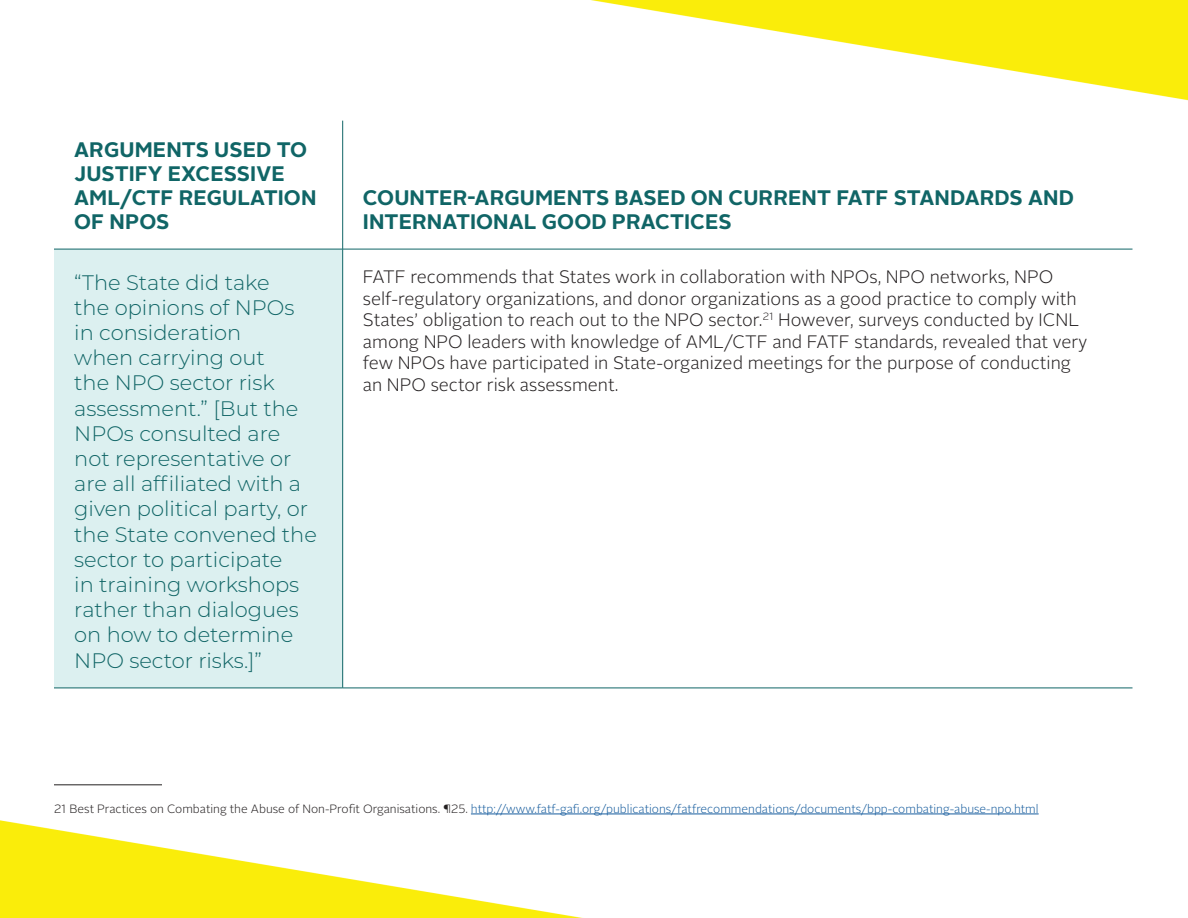
<style>
.page{position:relative;width:1188px;height:918px;background:#fff}
.page>*{position:absolute;margin:0;border:0;box-sizing:border-box;transform-origin:0 0}
.quote{font:300 21px/25.2px "Montserrat";color:#106566}
.Header2{font:700 21px/24px "Alright Sans";letter-spacing:.005em;color:#106566}
.body{font:300 18px/21.6px "Alright Sans";color:#231f20}
.footnote{font:300 12px "Alright Sans";color:#175d9e}
.s1{color:#231f20}
</style>
<div class="page">
<img style="left:0;top:0;width:1188px;height:918px">
<div style="left:54px;top:249px;width:289px;height:439px;background:#dcf0f0"></div>
<hr style="left:54px;top:688px;width:289px;height:1px;background:#106566">
<hr style="left:343px;top:688px;width:789px;height:1px;background:#106566">
<hr style="left:342px;top:121px;width:1px;height:128px;background:#106566">
<hr style="left:54px;top:249px;width:289px;height:1px;background:#106566">
<hr style="left:343px;top:249px;width:789px;height:1px;background:#106566">
<hr style="left:342px;top:249px;width:1px;height:439px;background:#106566">
<hr style="left:54px;top:785px;width:108px;height:1px;background:#231f20">
<hr style="left:471px;top:814px;width:568px;height:1px;background:#175d9e">
<p class="Header2" style="left:74px;top:138px;width:244px">ARGUMENTS USED TO<br>JUSTIFY EXCESSIVE<br>AML/CTF REGULATION<br>OF NPOS</p>
<p class="Header2" style="left:363px;top:186px;width:713px">COUNTER-ARGUMENTS BASED ON CURRENT FATF STANDARDS AND<br>INTERNATIONAL GOOD PRACTICES</p>
<p class="quote" style="left:74px;top:269px;width:244px">“The State did take<br>the opinions of NPOs in consideration<br>when carrying out<br>the NPO sector risk assessment.” [But the<br>NPOs consulted are not representative or are all affiliated with a given political party, or the State convened the sector to participate<br>in training workshops rather than dialogues on how to determine<br>NPO sector risks.]”</p>
<p class="body" style="left:363px;top:266px;width:726px">FATF recommends that States work in collaboration with NPOs, NPO networks, NPO self-regulatory organizations, and donor organizations as a good practice to comply with States’ obligation to reach out to the NPO sector.<sup>21</sup> However, surveys conducted by ICNL among NPO leaders with knowledge of AML/CTF and FATF standards, revealed that very few NPOs have participated in State-organized meetings for the purpose of conducting an NPO sector risk assessment.</p>
<p class="footnote" style="left:54px;top:800px;width:986px"><span class="s1">21 Best Practices on Combating the Abuse of Non-Profit Organisations. ¶25.</span> http://www.fatf-gafi.org/publications/fatfrecommendations/documents/bpp-combating-abuse-npo.html</p>
</div>
